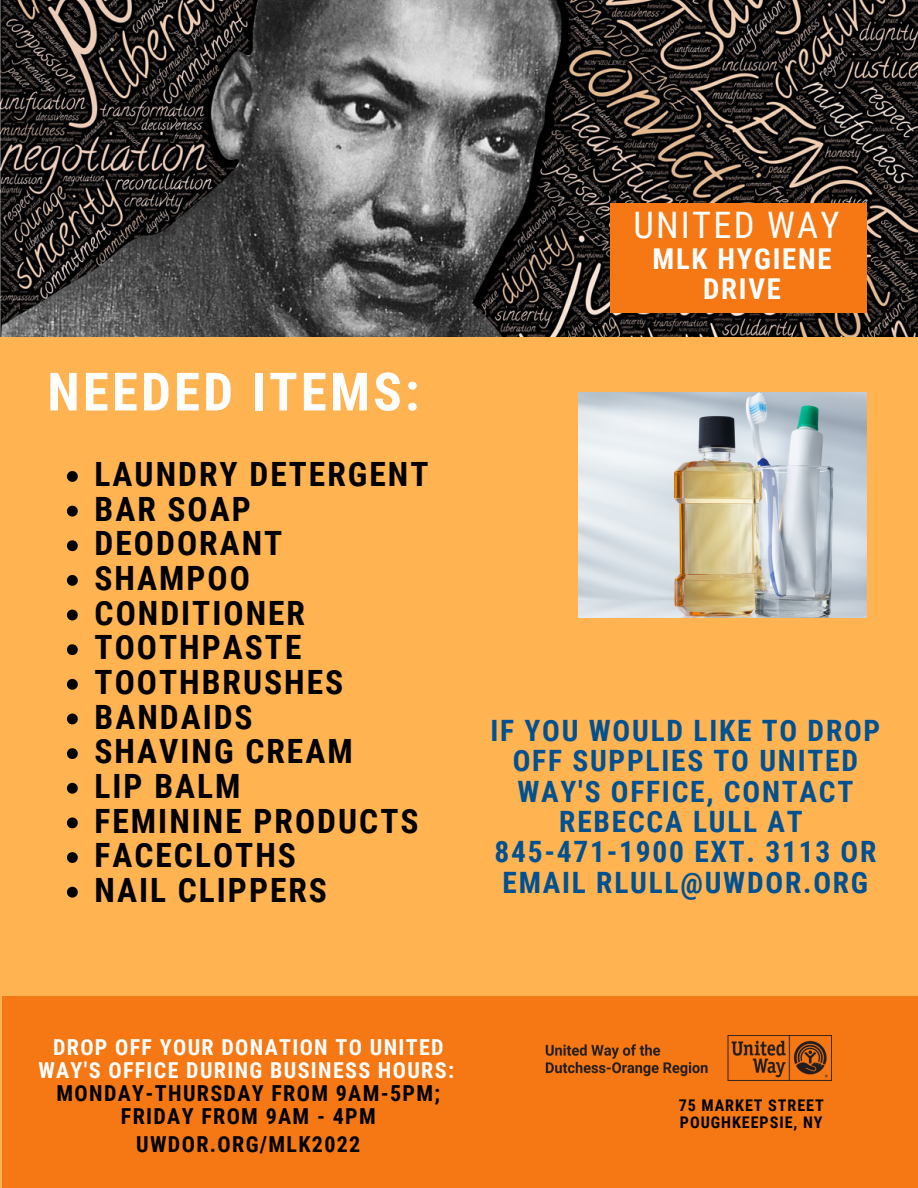
<style>
.page{position:relative;width:918px;height:1188px;background:#ffb351}
.page>*{position:absolute;margin:0;border:0;box-sizing:border-box;transform-origin:0 0}
.t1{font:700 52.8px "Roboto Condensed";letter-spacing:.06em;color:#fff}
.t2{font:36.45px "Roboto Condensed";letter-spacing:.06em;color:#fff}
.t3{font:700 33.45px "Roboto Condensed";letter-spacing:.06em;color:#000}
.t4{font:700 29.4px/30.3px "Roboto Condensed";letter-spacing:.06em;color:#005191;text-align:center}
.t5{font:700 28.8px/29.8px "Roboto Condensed";letter-spacing:.06em;color:#fff;text-align:center}
.t6{font:700 22.05px/23px "Roboto Condensed";letter-spacing:.06em;color:#000;text-align:center}
.t7{font:700 22.05px/23px "Roboto Condensed";letter-spacing:.06em;color:#fff;text-align:center}
.t8{font:700 16.05px "Roboto Condensed";letter-spacing:.06em;color:#000}
</style>
<div class="page">
<div style="left:2px;top:996px;width:916px;height:192px;background:#f57814"></div>
<img style="left:579px;top:392px;width:288px;height:225px">
<img style="left:0;top:0;width:918px;height:336px">
<div style="left:610px;top:204px;width:256px;height:109px;background:#f57814"></div>
<img style="left:545px;top:1035px;width:286px;height:45px">
<svg style="left:67px;top:471px;width:11px;height:11px"></svg>
<svg style="left:67px;top:506px;width:11px;height:11px"></svg>
<svg style="left:67px;top:540px;width:11px;height:11px"></svg>
<svg style="left:67px;top:575px;width:11px;height:11px"></svg>
<svg style="left:67px;top:610px;width:11px;height:10px"></svg>
<svg style="left:67px;top:644px;width:11px;height:11px"></svg>
<svg style="left:67px;top:679px;width:11px;height:11px"></svg>
<svg style="left:67px;top:714px;width:11px;height:10px"></svg>
<svg style="left:67px;top:748px;width:11px;height:11px"></svg>
<svg style="left:67px;top:783px;width:11px;height:11px"></svg>
<svg style="left:67px;top:817px;width:11px;height:11px"></svg>
<svg style="left:67px;top:852px;width:11px;height:11px"></svg>
<svg style="left:67px;top:887px;width:11px;height:11px"></svg>
<p class="t1" style="left:47px;top:362px;width:374px">NEEDED ITEMS:</p>
<p class="t3" style="left:95px;top:455px;width:335px">LAUNDRY DETERGENT</p>
<p class="t3" style="left:95px;top:490px;width:158px">BAR SOAP</p>
<p class="t3" style="left:95px;top:524px;width:189px">DEODORANT</p>
<p class="t3" style="left:95px;top:559px;width:157px">SHAMPOO</p>
<p class="t3" style="left:95px;top:594px;width:212px">CONDITIONER</p>
<p class="t3" style="left:95px;top:628px;width:208px">TOOTHPASTE</p>
<p class="t3" style="left:95px;top:663px;width:250px">TOOTHBRUSHES</p>
<p class="t3" style="left:95px;top:698px;width:160px">BANDAIDS</p>
<p class="t3" style="left:95px;top:732px;width:260px">SHAVING CREAM</p>
<p class="t3" style="left:95px;top:767px;width:147px">LIP BALM</p>
<p class="t3" style="left:95px;top:802px;width:325px">FEMININE PRODUCTS</p>
<p class="t3" style="left:95px;top:836px;width:203px">FACECLOTHS</p>
<p class="t3" style="left:95px;top:871px;width:234px">NAIL CLIPPERS</p>
<p class="t2" style="left:633px;top:204px;width:208px">UNITED WAY</p>
<p class="t5" style="left:653px;top:244px;width:181px">MLK HYGIENE<br>DRIVE</p>
<p class="t4" style="left:490px;top:716px;width:391px">IF YOU WOULD LIKE TO DROP<br>OFF SUPPLIES TO UNITED<br>WAY'S OFFICE, CONTACT<br>REBECCA LULL AT</p>
<p class="t4" style="left:494px;top:837px;width:383px;text-align:left">845-471-1900 EXT. 3113 OR<br>EMAIL RLULL@UWDOR.ORG</p>
<p class="t7" style="left:38px;top:1036px;width:417px">DROP OFF YOUR DONATION TO UNITED<br>WAY'S OFFICE DURING BUSINESS HOURS:</p>
<p class="t6" style="left:57px;top:1082px;width:385px">MONDAY-THURSDAY FROM 9AM-5PM;<br>FRIDAY FROM 9AM - 4PM</p>
<p class="t6" style="left:136px;top:1133px;width:226px">UWDOR.ORG/MLK2022</p>
<p class="t8" style="left:679px;top:1096px;width:147px">75 MARKET STREET</p>
<p class="t8" style="left:680px;top:1113px;width:144px">POUGHKEEPSIE, NY</p>
</div>
